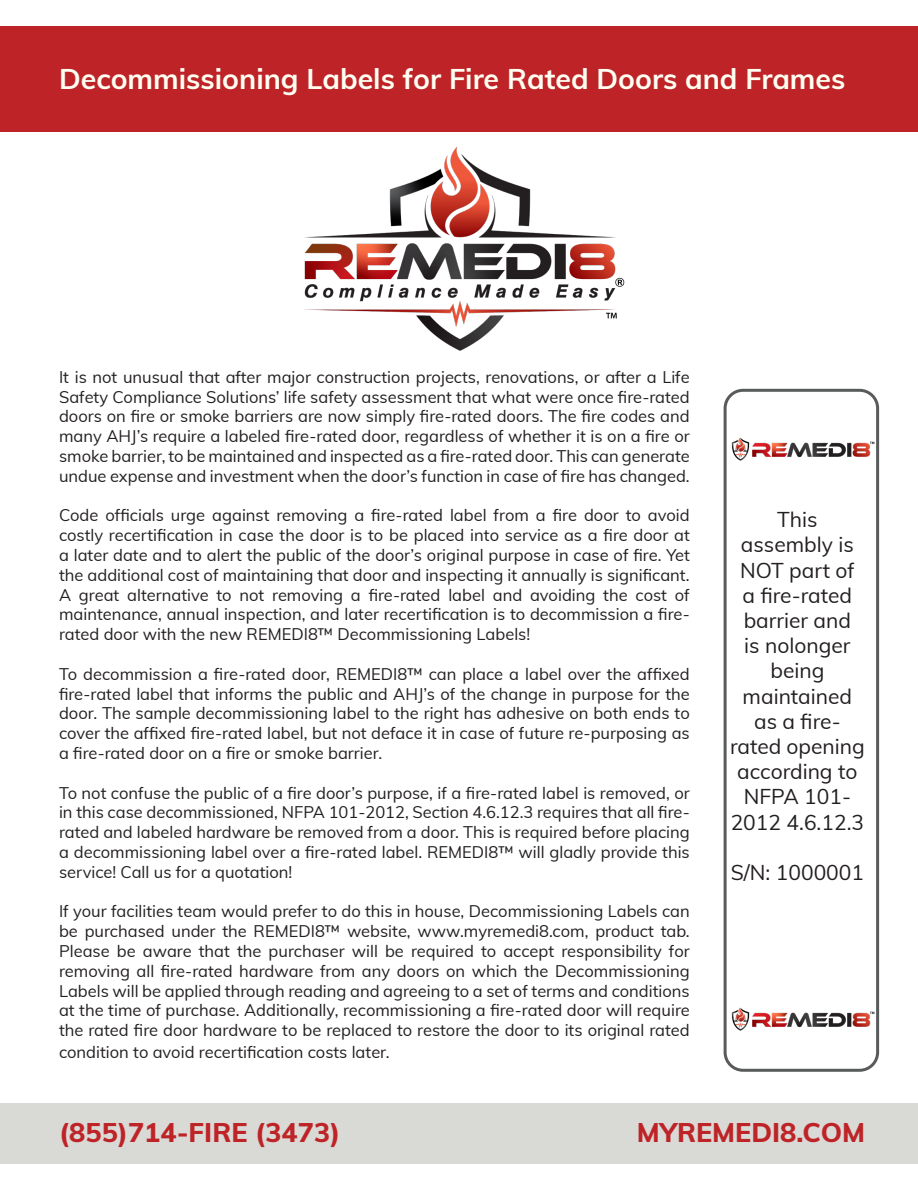
<style>
.page{position:relative;width:918px;height:1188px;background:#fff}
.page>*{position:absolute;margin:0;border:0;box-sizing:border-box;transform-origin:0 0}
.t1{font:700 28.5px "Muli";color:#fffef2}
.t2{font:800 27px "Muli";color:#be2427}
.t3{font:21px/25.2px "Muli";color:#231f20;text-align:center}
.t4{font:16.5px/19.8px "Muli";color:#231f20;text-align:justify}
</style>
<div class="page">
<div style="left:0;top:26px;width:918px;height:106px;background:#be2427"></div>
<img style="left:304px;top:146px;width:321px;height:205px">
<div style="left:724px;top:389px;width:155px;height:683px;border:3px solid #585a5c;border-radius:18px"></div>
<img style="left:731px;top:435px;width:148px;height:29px">
<img style="left:731px;top:1005px;width:148px;height:29px">
<div style="left:0;top:1104px;width:918px;height:60px;background:#d9d9d5"></div>
<p class="t1" style="left:59px;top:58px;width:788px">Decommissioning Labels for Fire Rated Doors and Frames</p>
<p class="t4" style="left:59px;top:366px;width:632px">It is not unusual that after major construction projects, renovations, or after a Life Safety Compliance Solutions’ life safety assessment that what were once fire-rated doors on fire or smoke barriers are now simply fire-rated doors. The fire codes and many AHJ’s require a labeled fire-rated door, regardless of whether it is on a fire or smoke barrier, to be maintained and inspected as a fire-rated door. This can generate undue expense and investment when the door’s function in case of fire has changed.</p>
<p class="t4" style="left:59px;top:505px;width:632px">Code officials urge against removing a fire-rated label from a fire door to avoid costly recertification in case the door is to be placed into service as a fire door at a later date and to alert the public of the door’s original purpose in case of fire. Yet the additional cost of maintaining that door and inspecting it annually is significant.<br>A great alternative to not removing a fire-rated label and avoiding the cost of maintenance, annual inspection, and later recertification is to decommission a fire&shy;rated door with the new REMEDI8™ Decommissioning Labels!</p>
<p class="t4" style="left:59px;top:663px;width:632px">To decommission a fire-rated door, REMEDI8™ can place a label over the affixed fire-rated label that informs the public and AHJ’s of the change in purpose for the door. The sample decommissioning label to the right has adhesive on both ends to cover the affixed fire-rated label, but not deface it in case of future re-purposing as a fire-rated door on a fire or smoke barrier.</p>
<p class="t4" style="left:59px;top:782px;width:632px">To not confuse the public of a fire door’s purpose, if a fire-rated label is removed, or in this case decommissioned, NFPA 101-2012, Section 4.6.12.3 requires that all fire&shy;rated and labeled hardware be removed from a door. This is required before placing a decommissioning label over a fire-rated label. REMEDI8™ will gladly provide this service! Call us for a quotation!</p>
<p class="t4" style="left:59px;top:901px;width:632px">If your facilities team would prefer to do this in house, Decommissioning Labels can be purchased under the REMEDI8™ website, www.myremedi8.com, product tab.<br>Please be aware that the purchaser will be required to accept responsibility for removing all fire-rated hardware from any doors on which the Decommissioning Labels will be applied through reading and agreeing to a set of terms and conditions at the time of purchase. Additionally, recommissioning a fire-rated door will require the rated fire door hardware to be replaced to restore the door to its original rated</p>
<p class="t4" style="left:59px;top:1041px;width:332px">condition to avoid recertification costs later.</p>
<p class="t3" style="left:730px;top:506px;width:136px">This assembly is<br>NOT part of<br>a fire-rated barrier and<br>is nolonger being maintained as a fire&shy;rated opening according to<br>NFPA 101-<br>2012 4.6.12.3</p>
<p class="t3" style="left:731px;top:859px;width:135px">S/N: 1000001</p>
<p class="t2" style="left:59px;top:1112px;width:283px">(855)714-FIRE (3473)</p>
<p class="t2" style="left:637px;top:1112px;width:230px">MYREMEDI8.COM</p>
</div>
